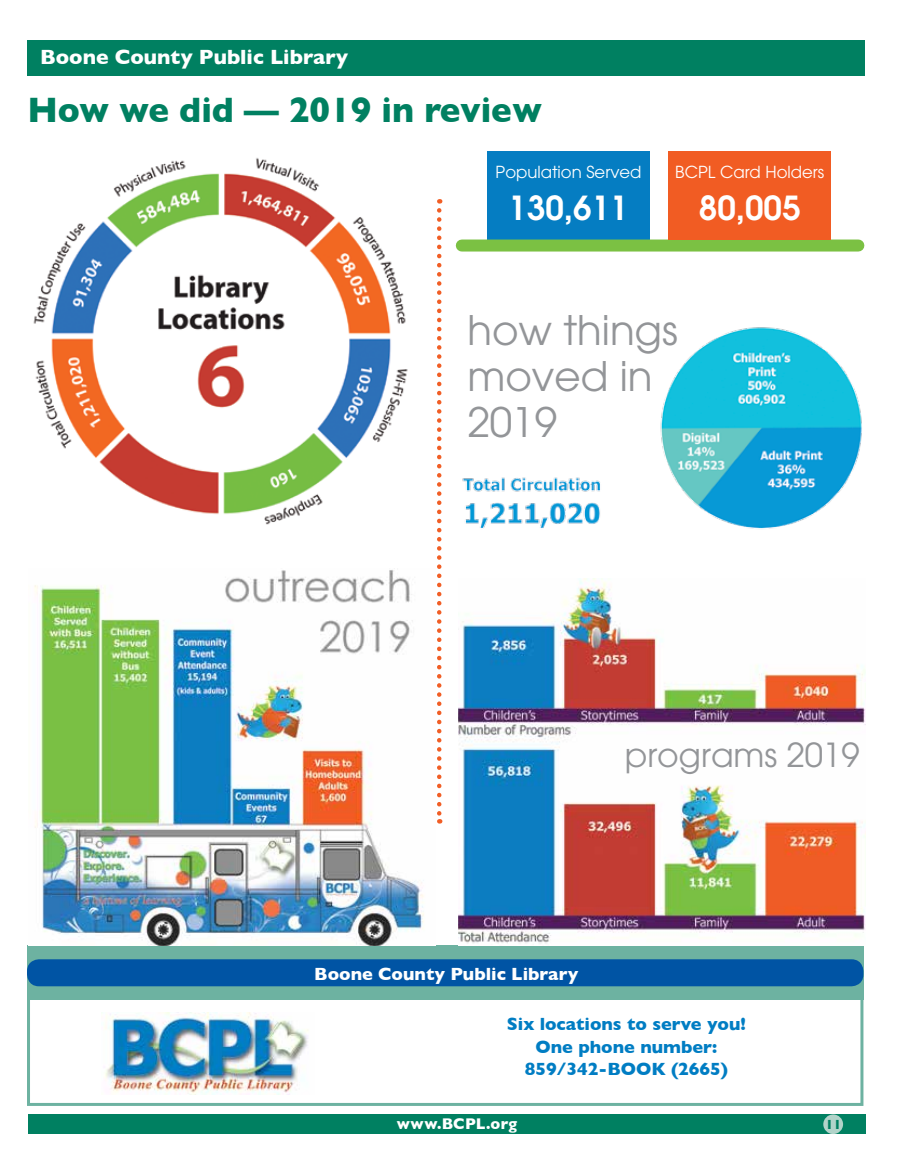
<style>
.page{position:relative;width:905px;height:1175px;background:#fff}
.page>*{position:absolute;margin:0;border:0;box-sizing:border-box;transform-origin:0 0}
.t1{font:40.5px/46.2px "Avant Garde";color:#939598}
.t2{font:700 36px "Gill Sans";color:#008061;scale:.96 1}
.t3{font:600 33px "Avant Garde";color:#fff}
.t4{font:33px "Avant Garde";color:#939598}
.t5{font:700 21px "Gill Sans";color:#fff}
.t6{font:700 18px/22.5px "Gill Sans";color:#007dc3;text-align:center}
.t7{font:700 18px "Gill Sans";color:#fff}
.t8{font:16.5px "Avant Garde";color:#fff}
.t9{font:700 15.75px "Gill Sans";letter-spacing:.01em;color:#fff}
.t10{font:700 13.5px "Gill Sans";color:#008061}
</style>
<div class="page">
<img style="left:462px;top:327px;width:400px;height:202px">
<div style="left:28px;top:1114px;width:837px;height:20px;background:#008061"></div>
<div style="left:27px;top:40px;width:837px;height:36px;background:#008061"></div>
<div style="left:823px;top:1114px;width:20px;height:20px;background:#b1d3c9;border-radius:50%"></div>
<div style="left:27px;top:953px;width:836px;height:152px;background:#fff;border:3px solid #6db2a1"></div>
<div style="left:27px;top:945px;width:836px;height:54px;background:#6db2a1"></div>
<div style="left:27px;top:959px;width:836px;height:27px;background:#0054a4;border-radius:12px"></div>
<img style="left:104px;top:1012px;width:205px;height:82px">
<img style="left:34px;top:570px;width:390px;height:375px">
<img style="left:458px;top:578px;width:407px;height:365px">
<div style="left:487px;top:151px;width:163px;height:88px;background:#057dc2"></div>
<div style="left:462px;top:239px;width:396px;height:12px;background:#7bc143"></div>
<div style="left:668px;top:151px;width:163px;height:88px;background:#f15c23"></div>
<img style="left:33px;top:158px;width:375px;height:367px">
<svg style="left:437px;top:210px;width:4px;height:613px"></svg>
<p class="t5" style="left:40px;top:40px;width:309px">Boone County Public Library</p>
<h2 class="t2" style="left:27px;top:81px;width:537px">How we did — 2019 in review</h2>
<p class="t8" style="left:495px;top:163px;width:147px">Population Served</p>
<h3 class="t3" style="left:508px;top:186px;width:122px">130,611</h3>
<p class="t8" style="left:675px;top:163px;width:151px">BCPL Card Holders</p>
<h3 class="t3" style="left:699px;top:186px;width:103px">80,005</h3>
<h1 class="t1" style="left:467px;top:307px;width:212px">how things moved in<br>2019</h1>
<h3 class="t4" style="left:625px;top:735px;width:236px">programs 2019</h3>
<p class="t7" style="left:314px;top:959px;width:265px">Boone County Public Library</p>
<p class="t6" style="left:507px;top:1012px;width:241px">Six locations to serve you!<br>One phone number:<br>859/342-BOOK (2665)</p>
<p class="t9" style="left:397px;top:1110px;width:122px">www.BCPL.org</p>
<p class="t10" style="left:836px;top:1112px;width:18px">11</p>
<p class="t10" style="left:825px;top:1113px;width:18px">11</p>
</div>
